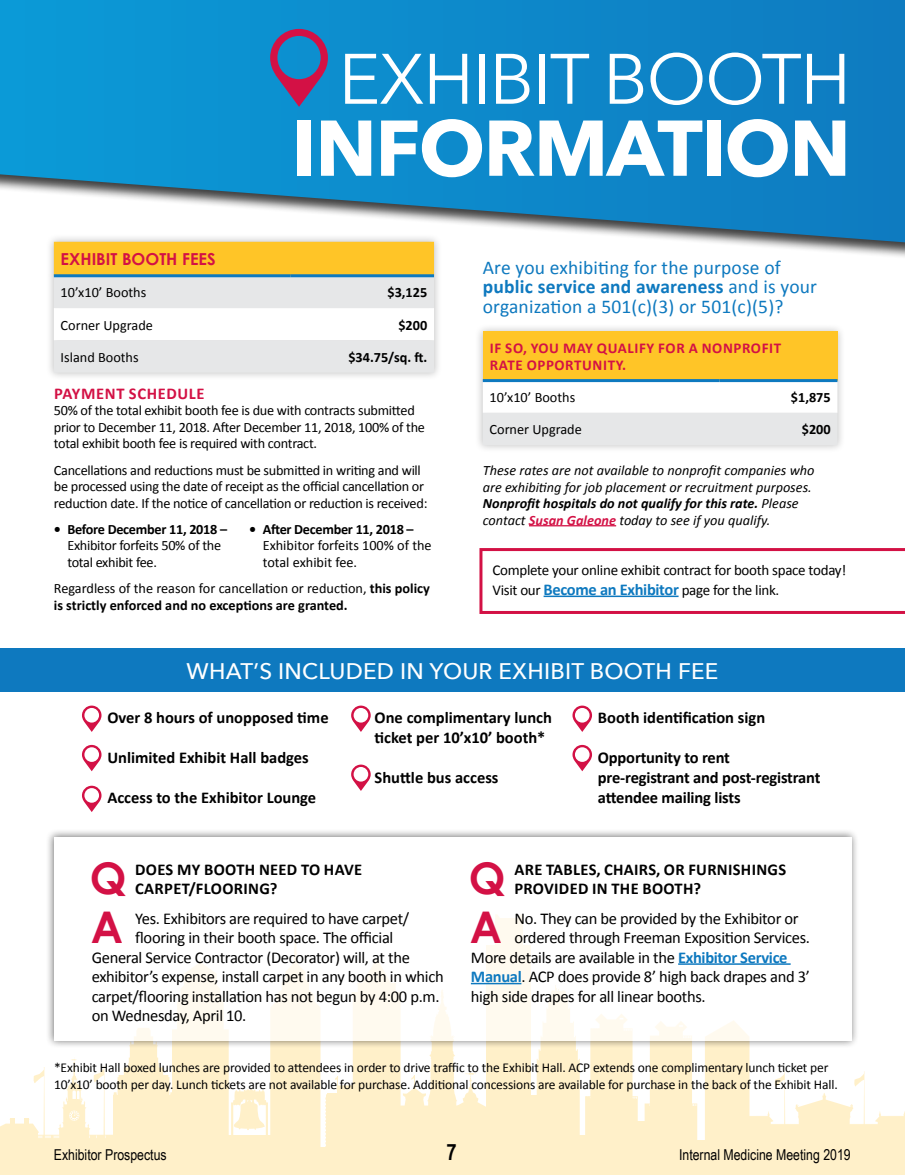
<style>
.page{position:relative;width:905px;height:1175px;background:#fff}
.page>*{position:absolute;margin:0;border:0;box-sizing:border-box;transform-origin:0 0}
.t1{font:700 78px "Avenir Next";letter-spacing:-.02em;color:#fff}
.t2{font:70.5px "Avenir Next";letter-spacing:-.02em;color:#fff}
.t3{font:700 43.65px "Century Gothic";color:#d31145}
.t4{font:500 22.5px "Avenir Next";letter-spacing:.01em;color:#fff}
.t5{font:700 22.5px "Arial Narrow";color:#000}
.t6{font:19.5px/19.5px "Calibri";letter-spacing:.01em;color:#0e79bf}
.t7{font:16.5px "Calibri";letter-spacing:-.02em;color:#000}
.t8{font:700 16.5px/19.8px "Calibri";color:#000}
.t9{font:700 16.5px/19.5px "Calibri";letter-spacing:.02em;color:#000}
.t10{font:700 16.5px "Century Gothic";color:#d31145}
.t11{font:700 16.5px "Calibri";letter-spacing:.04em;color:#d31145}
.t12{font:15px/19.5px "Calibri";letter-spacing:-.02em;color:#000}
.t13{font:700 15px/16.5px "Calibri";letter-spacing:.04em;color:#d31145}
.t14{font:15px "Arial Narrow";color:#000}
.t15{font:14.25px/16.5px "Calibri";letter-spacing:-.02em;color:#000}
.t16{font:italic 14.25px/16.5px "Calibri";color:#000}
.t17{font:700 14.25px/16.5px "Calibri";letter-spacing:-.01em;color:#000}
.t18{font:14.25px/16.5px "Calibri";color:#000}
.t19{font:13.5px/16.5px "Calibri";letter-spacing:-.01em;color:#000}
.s1{font-weight:400}
.s2{font-weight:700}
.s3{font-weight:700;color:#d31145}
.s4{font-weight:700;font-size:16.5px;color:#0e79bf}
.s5{font-weight:700;color:#0e79bf}
</style>
<div class="page">
<div style="left:486px;top:945px;width:45px;height:229px;background:#fff0c9"></div>
<div style="left:536px;top:1048px;width:43px;height:122px;background:#fff0c9"></div>
<svg style="left:585px;top:1048px;width:52px;height:122px;background:#fff1ce"></svg>
<svg style="left:644px;top:1048px;width:53px;height:122px;background:#fff1ce"></svg>
<hr style="left:0;top:1170px;width:904px;height:4px;background:#fff0c9">
<svg style="left:705px;top:1048px;width:199px;height:122px"></svg>
<svg style="left:0;top:1048px;width:486px;height:122px"></svg>
<div style="left:219px;top:1134px;width:67px;height:40px;background:#fff0c9"></div>
<div style="left:310px;top:1147px;width:60px;height:27px;background:#fff0c9"></div>
<div style="left:520px;top:1095px;width:26px;height:79px;background:#fff0c9"></div>
<div style="left:565px;top:1134px;width:56px;height:40px;background:#fff0c9"></div>
<div style="left:632px;top:1121px;width:26px;height:53px;background:#fff0c9"></div>
<div style="left:338px;top:1132px;width:164px;height:42px;background:#fff0c9"></div>
<div style="left:690px;top:1140px;width:27px;height:34px;background:#fff0c9"></div>
<div style="left:45px;top:233px;width:397px;height:148px;background:#000;opacity:.25"></div>
<svg style="left:54px;top:262px;width:380px;height:111px"></svg>
<hr style="left:54px;top:274px;width:237px;height:3px;background:#0e79bf">
<hr style="left:291px;top:274px;width:143px;height:3px;background:#0e79bf">
<hr style="left:529px;top:525px;width:87px;height:1px;background:#d31145">
<div style="left:474px;top:323px;width:371px;height:131px;background:#000;opacity:.25"></div>
<div style="left:483px;top:331px;width:354px;height:49px;background:#ffc527"></div>
<svg style="left:483px;top:382px;width:354px;height:63px"></svg>
<hr style="left:483px;top:379px;width:236px;height:3px;background:#0e79bf">
<hr style="left:719px;top:379px;width:118px;height:3px;background:#0e79bf">
<div style="left:0;top:0;width:904px;height:262px;background:#000;opacity:.75"></div>
<svg style="left:0;top:0;width:904px;height:242px;background:#2993cb"></svg>
<div style="left:0;top:648px;width:904px;height:44px;background:#0e79bf"></div>
<svg style="left:82px;top:705px;width:19px;height:27px"></svg>
<svg style="left:82px;top:745px;width:19px;height:26px"></svg>
<svg style="left:82px;top:785px;width:19px;height:27px"></svg>
<svg style="left:351px;top:705px;width:20px;height:27px"></svg>
<svg style="left:351px;top:764px;width:20px;height:27px"></svg>
<svg style="left:572px;top:705px;width:20px;height:27px"></svg>
<svg style="left:572px;top:745px;width:20px;height:26px"></svg>
<div style="left:46px;top:828px;width:813px;height:220px;background:#000;opacity:.75"></div>
<div style="left:54px;top:836px;width:797px;height:204px;background:#fff"></div>
<hr style="left:678px;top:963px;width:112px;height:1px;background:#0e79bf">
<hr style="left:471px;top:982px;width:50px;height:2px;background:#0e79bf">
<svg style="left:479px;top:548px;width:425px;height:66px"></svg>
<svg style="left:270px;top:29px;width:58px;height:78px;background:#4f64a0"></svg>
<h2 class="t2" style="left:338px;top:20px;width:514px">EXHIBIT BOOTH</h2>
<h1 class="t1" style="left:292px;top:81px;width:560px">INFORMATION</h1>
<p class="t10" style="left:61px;top:248px;width:157px">EXHIBIT BOOTH FEES</p>
<p class="t18" style="left:61px;top:284px;width:87px">10’x10’ Booths</p>
<p class="t17" style="left:387px;top:284px;width:41px">$3,125</p>
<p class="t18" style="left:61px;top:317px;width:94px">Corner Upgrade</p>
<p class="t17" style="left:398px;top:316px;width:30px">$200</p>
<p class="t18" style="left:61px;top:349px;width:80px">Island Booths</p>
<p class="t17" style="left:348px;top:349px;width:80px">$34.75/sq. ft.</p>
<p class="t11" style="left:54px;top:383px;width:152px">PAYMENT SCHEDULE</p>
<p class="t15" style="left:54px;top:402px;width:372px">50% of the total exhibit booth fee is due with contracts submitted prior to December 11, 2018. After December 11, 2018, 100% of the total exhibit booth fee is required with contract.</p>
<p class="t15" style="left:54px;top:462px;width:375px">Cancellations and reductions must be submitted in writing and will be processed using the date of receipt as the official cancellation or reduction date. If the notice of cancellation or reduction is received:</p>
<p class="t17" style="left:54px;top:521px;width:175px">• Before December 11, 2018 –</p>
<p class="t15" style="left:67px;top:537px;width:155px">Exhibitor forfeits 50% of the total exhibit fee.</p>
<p class="t17" style="left:249px;top:521px;width:166px">• After December 11, 2018 –</p>
<p class="t18" style="left:263px;top:537px;width:170px">Exhibitor forfeits 100% of the total exhibit fee.</p>
<p class="t17" style="left:54px;top:580px;width:377px"><span class="s1">Regardless of the reason for cancellation or reduction,</span> this policy is strictly enforced and no exceptions are granted.</p>
<p class="t6" style="left:483px;top:257px;width:336px">Are you exhibiting for the purpose of <span class="s2">public service and awareness</span> and is your organization a 501(c)(3) or 501(c)(5)?</p>
<p class="t13" style="left:490px;top:340px;width:293px">IF SO, YOU MAY QUALIFY FOR A NONPROFIT<br>RATE OPPORTUNITY.</p>
<p class="t18" style="left:489px;top:389px;width:87px">10’x10’ Booths</p>
<p class="t17" style="left:790px;top:389px;width:41px">$1,875</p>
<p class="t18" style="left:489px;top:421px;width:94px">Corner Upgrade</p>
<p class="t17" style="left:801px;top:421px;width:30px">$200</p>
<p class="t16" style="left:483px;top:461px;width:333px">These rates are not available to nonprofit companies who are exhibiting for job placement or recruitment purposes.<br><span class="s2">Nonprofit hospitals do not qualify for this rate.</span> Please contact <span class="s3">Susan Galeone</span> today to see if you qualify.</p>
<p class="t12" style="left:492px;top:560px;width:355px">Complete your online exhibit contract for booth space today!<br>Visit our <span class="s4">Become an Exhibitor</span> page for the link.</p>
<h3 class="t4" style="left:187px;top:651px;width:533px">WHAT’S INCLUDED IN YOUR EXHIBIT BOOTH FEE</h3>
<p class="t8" style="left:598px;top:708px;width:169px">Booth identification sign</p>
<p class="t8" style="left:598px;top:748px;width:224px">Opportunity to rent pre-registrant and post-registrant attendee mailing lists</p>
<p class="t8" style="left:107px;top:708px;width:223px">Over 8 hours of unopposed time</p>
<p class="t8" style="left:107px;top:748px;width:203px">Unlimited Exhibit Hall badges</p>
<p class="t8" style="left:107px;top:788px;width:210px">Access to the Exhibitor Lounge</p>
<p class="t8" style="left:374px;top:708px;width:179px">One complimentary lunch ticket per 10’x10’ booth*</p>
<p class="t8" style="left:374px;top:768px;width:125px">Shuttle bus access</p>
<h3 class="t3" style="left:90px;top:851px;width:38px">Q</h3>
<p class="t9" style="left:135px;top:859px;width:228px">DOES MY BOOTH NEED TO HAVE<br>CARPET/FLOORING?</p>
<h3 class="t3" style="left:91px;top:899px;width:34px">A</h3>
<p class="t7" style="left:135px;top:907px;width:275px">Yes. Exhibitors are required to have carpet/</p>
<p class="t7" style="left:135px;top:927px;width:259px">flooring in their booth space. The official</p>
<p class="t7" style="left:92px;top:946px;width:320px">General Service Contractor (Decorator) will, at the</p>
<p class="t7" style="left:92px;top:966px;width:353px">exhibitor’s expense, install carpet in any booth in which</p>
<p class="t7" style="left:92px;top:985px;width:349px">carpet/flooring installation has not begun by 4:00 p.m.</p>
<p class="t7" style="left:92px;top:1005px;width:156px">on Wednesday, April 10.</p>
<h3 class="t3" style="left:469px;top:851px;width:38px">Q</h3>
<p class="t9" style="left:514px;top:859px;width:273px">ARE TABLES, CHAIRS, OR FURNISHINGS<br>PROVIDED IN THE BOOTH?</p>
<h3 class="t3" style="left:470px;top:899px;width:34px">A</h3>
<p class="t7" style="left:514px;top:907px;width:286px">No. They can be provided by the Exhibitor or</p>
<p class="t7" style="left:514px;top:927px;width:297px">ordered through Freeman Exposition Services.</p>
<p class="t7" style="left:471px;top:946px;width:318px">More details are available in the <span class="s5">Exhibitor Service</span></p>
<p class="t7" style="left:471px;top:966px;width:340px"><span class="s5">Manual</span>. ACP does provide 8’ high back drapes and 3’</p>
<p class="t7" style="left:471px;top:985px;width:236px">high side drapes for all linear booths.</p>
<p class="t19" style="left:54px;top:1059px;width:785px">*Exhibit Hall boxed lunches are provided to attendees in order to drive traffic to the Exhibit Hall. ACP extends one complimentary lunch ticket per<br>10’x10’ booth per day. Lunch tickets are not available for purchase. Additional concessions are available for purchase in the back of the Exhibit Hall.</p>
<p class="t14" style="left:54px;top:1143px;width:114px">Exhibitor Prospectus</p>
<h3 class="t5" style="left:446px;top:1134px;width:12px">7</h3>
<p class="t14" style="left:679px;top:1143px;width:173px">Internal Medicine Meeting 2019</p>
</div>
